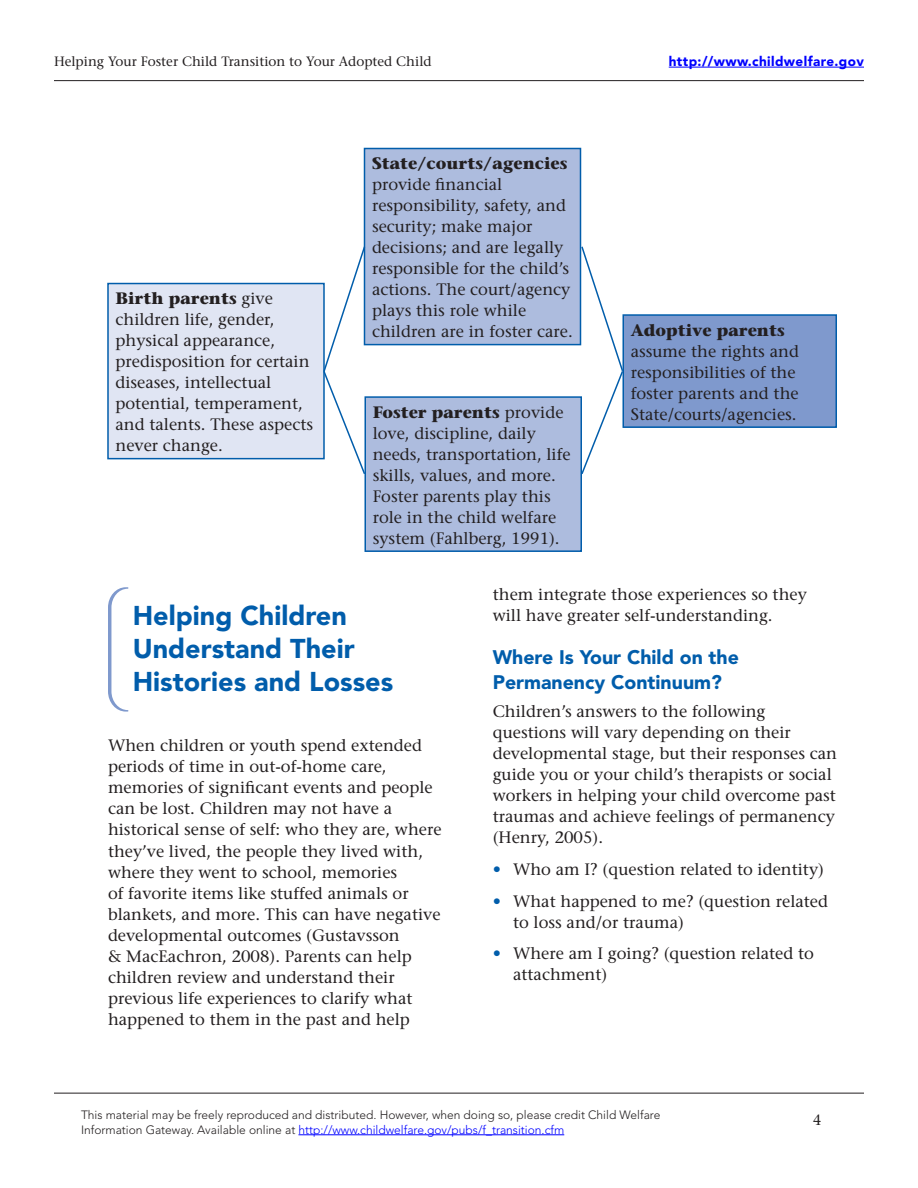
<style>
.page{position:relative;width:918px;height:1188px;background:#fff}
.page>*{position:absolute;margin:0;border:0;box-sizing:border-box;transform-origin:0 0}
.t1{font:900 27px/33px "Avenir";color:#015dab}
.Subhead{font:900 19.5px/25.5px "Avenir";color:#015dab}
.Body_copy{font:16.5px/21px "Stone Serif";color:#231f20}
.t2{font:15px "Stone Serif";color:#231f20}
.t3{font:13.5px "Stone Serif";color:#231f20}
.t4{font:900 13.5px "Avenir";letter-spacing:.03em;color:#00f}
.t5{font:300 12px/15px "Avenir";color:#231f20}
.s1{font-weight:700}
.s2{color:#015dab}
.s3{color:#00f}
</style>
<div class="page">
<hr style="left:669px;top:67px;width:195px;height:1px;background:#00f">
<hr style="left:54px;top:80px;width:810px;height:1px;background:#231f20">
<hr style="left:54px;top:1093px;width:810px;height:1px;background:#231f20">
<hr style="left:298px;top:1134px;width:266px;height:1px;background:#00f">
<div style="left:108px;top:284px;width:216px;height:175px;background:#e0e5f3"></div>
<div style="left:107px;top:283px;width:218px;height:176px;border:2px solid #015dab"></div>
<div style="left:364px;top:148px;width:216px;height:197px;background:#adbcde"></div>
<div style="left:364px;top:148px;width:217px;height:197px;border:2px solid #015dab"></div>
<div style="left:365px;top:397px;width:216px;height:154px;background:#adbcde"></div>
<div style="left:364px;top:396px;width:218px;height:156px;border:2px solid #015dab"></div>
<div style="left:623px;top:315px;width:213px;height:112px;background:#7f99cd"></div>
<div style="left:622px;top:314px;width:215px;height:114px;border:2px solid #015dab"></div>
<svg style="left:322px;top:245px;width:44px;height:231px"></svg>
<svg style="left:580px;top:245px;width:44px;height:231px"></svg>
<svg style="left:108px;top:587px;width:20px;height:125px"></svg>
<p class="t3" style="left:54px;top:53px;width:379px">Helping Your Foster Child Transition to Your Adopted Child</p>
<p class="t4" style="left:669px;top:53px;width:197px">http://www.childwelfare.gov</p>
<p class="Body_copy" style="left:116px;top:288px;width:199px"><span class="s1">Birth parents</span> give children life, gender, physical appearance, predisposition for certain diseases, intellectual potential, temperament, and talents. These aspects never change.</p>
<p class="Body_copy" style="left:372px;top:153px;width:202px"><span class="s1">State/courts/agencies </span>provide financial responsibility, safety, and security; make major decisions; and are legally responsible for the child’s actions. The court/agency plays this role while children are in foster care.</p>
<p class="Body_copy" style="left:373px;top:401px;width:199px"><span class="s1">Foster parents</span> provide love, discipline, daily needs, transportation, life skills, values, and more.<br>Foster parents play this role in the child welfare system (Fahlberg, 1991).</p>
<p class="Body_copy" style="left:631px;top:319px;width:170px"><span class="s1">Adoptive parents </span>assume the rights and responsibilities of the foster parents and the<br>State/courts/agencies.</p>
<p class="t1" style="left:133px;top:599px;width:262px">Helping Children<br>Understand Their<br>Histories and Losses</p>
<p class="Body_copy" style="left:108px;top:735px;width:335px">When children or youth spend extended periods of time in out-of-home care, memories of significant events and people can be lost. Children may not have a historical sense of self: who they are, where they’ve lived, the people they lived with, where they went to school, memories<br>of favorite items like stuffed animals or blankets, and more. This can have negative developmental outcomes (Gustavsson<br>&amp; MacEachron, 2008). Parents can help children review and understand their previous life experiences to clarify what happened to them in the past and help</p>
<p class="Body_copy" style="left:493px;top:583px;width:316px">them integrate those experiences so they will have greater self-understanding.</p>
<p class="Subhead" style="left:493px;top:644px;width:248px">Where Is Your Child on the<br>Permanency Continuum?</p>
<p class="Body_copy" style="left:493px;top:701px;width:346px">Children’s answers to the following questions will vary depending on their developmental stage, but their responses can guide you or your child’s therapists or social workers in helping your child overcome past traumas and achieve feelings of permanency (Henry, 2005).</p>
<p class="Body_copy" style="left:493px;top:859px;width:333px"><span class="s2">•</span> Who am I? (question related to identity)</p>
<p class="Body_copy" style="left:513px;top:890px;width:317px;text-indent:-20px"><span class="s2">•</span> What happened to me? (question related to loss and/or trauma)</p>
<p class="Body_copy" style="left:513px;top:943px;width:303px;text-indent:-20px"><span class="s2">•</span> Where am I going? (question related to attachment)</p>
<p class="t5" style="left:81px;top:1107px;width:581px">This material may be freely reproduced and distributed. However, when doing so, please credit Child Welfare<br>Information Gateway. Available online at <span class="s3">http://www.childwelfare.gov/pubs/f_transition.cfm</span></p>
<p class="t2" style="left:813px;top:1111px;width:10px">4</p>
</div>
